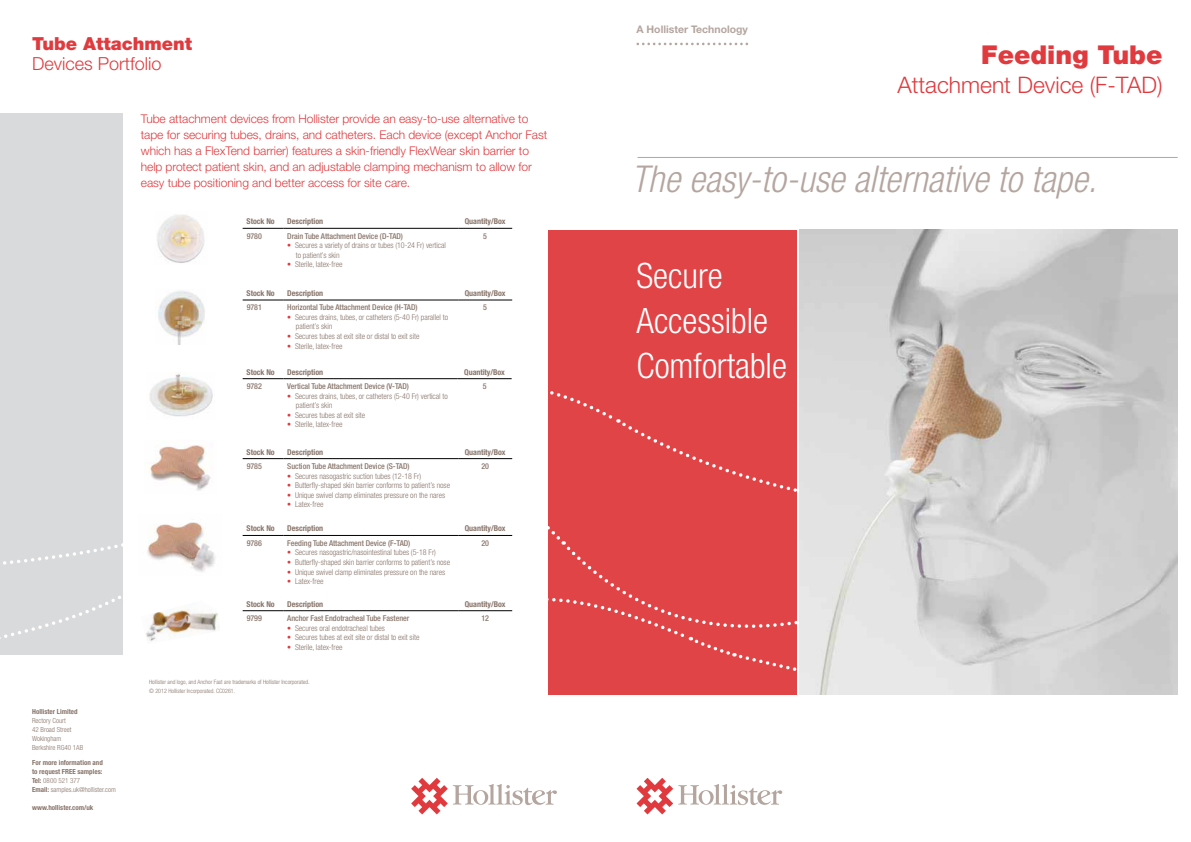
<style>
.page{position:relative;width:1191px;height:842px;background:#fff}
.page>*{position:absolute;margin:0;border:0;box-sizing:border-box;transform-origin:0 0}
.t1{font:italic 300 condensed 37px "Helvetica Neue LT Std";color:#b4a59f}
.t2{font:300 condensed 35px/45px "Helvetica Neue LT Std";color:#fff}
.t3{font:900 26px "Helvetica Neue LT Std";color:#e03a3e}
.t4{font:300 22.8px "Helvetica Neue LT Std";color:#e03a3e}
.t5{font:300 18px "Helvetica Neue LT Std";color:#e03a3e}
.t6{font:900 18px "Helvetica Neue LT Std";color:#e03a3e}
.t7{font:300 12px/16px "Helvetica Neue";letter-spacing:-.005em;color:#e03a3e}
.t8{font:700 10.4px "Helvetica Neue LT Std";color:#b4a59f}
.t9{font:300 condensed 8px/9.6px "Helvetica Neue";letter-spacing:-.005em;color:#88746a}
.t10{font:500 condensed 8px "Helvetica Neue";letter-spacing:-.005em;color:#88746a}
.t11{font:700 condensed 8px "Helvetica Neue";letter-spacing:-.005em;color:#88746a}
.t12{font:700 condensed 7px/9px "Helvetica Neue LT Std";color:#88746a}
.t13{font:300 condensed 7px/9px "Helvetica Neue LT Std";color:#88746a}
.t14{font:300 condensed 6px/9px "Helvetica Neue LT Std";color:#88746a}
.s1{color:#e03a3e}
.s2{font-weight:300}
</style>
<div class="page">
<div style="left:0;top:113px;width:123px;height:542px;background:#d9dadb"></div>
<hr style="left:637px;top:157px;width:540px;height:1px;background:#b4a59f">
<div style="left:548px;top:230px;width:249px;height:464px;background:#e14447"></div>
<svg style="left:265px;top:378px;width:353px;height:82px"></svg>
<svg style="left:619px;top:420px;width:559px;height:131px"></svg>
<svg style="left:0;top:535px;width:265px;height:104px"></svg>
<svg style="left:332px;top:579px;width:465px;height:92px"></svg>
<img style="left:799px;top:230px;width:378px;height:464px">
<svg style="left:636px;top:43px;width:112px;height:2px"></svg>
<svg style="left:636px;top:778px;width:146px;height:36px"></svg>
<svg style="left:411px;top:778px;width:146px;height:36px"></svg>
<img style="left:158px;top:289px;width:47px;height:56px">
<hr style="left:243px;top:300px;width:40px;height:1px;background:#000">
<hr style="left:283px;top:300px;width:175px;height:1px;background:#000">
<hr style="left:458px;top:300px;width:54px;height:1px;background:#000">
<img style="left:149px;top:373px;width:64px;height:44px">
<hr style="left:243px;top:378px;width:40px;height:1px;background:#000">
<hr style="left:283px;top:378px;width:175px;height:1px;background:#000">
<hr style="left:458px;top:378px;width:53px;height:1px;background:#000">
<img style="left:157px;top:214px;width:48px;height:49px">
<hr style="left:243px;top:228px;width:40px;height:1px;background:#000">
<hr style="left:283px;top:228px;width:175px;height:1px;background:#000">
<hr style="left:458px;top:228px;width:54px;height:1px;background:#000">
<img style="left:139px;top:522px;width:84px;height:54px">
<hr style="left:243px;top:535px;width:40px;height:1px;background:#000">
<hr style="left:283px;top:535px;width:175px;height:1px;background:#000">
<hr style="left:458px;top:535px;width:54px;height:1px;background:#000">
<img style="left:148px;top:445px;width:63px;height:46px">
<hr style="left:243px;top:458px;width:40px;height:1px;background:#000">
<hr style="left:283px;top:458px;width:175px;height:1px;background:#000">
<hr style="left:458px;top:458px;width:54px;height:1px;background:#000">
<img style="left:141px;top:601px;width:79px;height:40px">
<hr style="left:243px;top:610px;width:40px;height:1px;background:#000">
<hr style="left:283px;top:610px;width:175px;height:1px;background:#000">
<hr style="left:458px;top:610px;width:54px;height:1px;background:#000">
<h3 class="t6" style="left:32px;top:33px;width:162px">Tube Attachment</h3>
<h3 class="t5" style="left:32px;top:53px;width:131px">Devices Portfolio</h3>
<p class="t7" style="left:141px;top:110px;width:408px">Tube attachment devices from Hollister provide an easy-to-use alternative to tape for securing tubes, drains, and catheters. Each device (except Anchor Fast which has a FlexTend barrier) features a skin-friendly FlexWear skin barrier to help protect patient skin, and an adjustable clamping mechanism to allow for easy tube positioning and better access for site care.</p>
<p class="t11" style="left:247px;top:217px;width:30px">Stock No</p>
<p class="t11" style="left:287px;top:217px;width:37px">Description</p>
<p class="t11" style="left:465px;top:217px;width:42px">Quantity/Box</p>
<p class="t10" style="left:247px;top:231px;width:17px">9780</p>
<p class="t10" style="left:287px;top:231px;width:117px">Drain Tube Attachment Device (D-TAD)</p>
<p class="t9" style="left:296px;top:240px;width:152px;text-indent:-9px"><span class="s1">•</span> Secures a variety of drains or tubes (10-24 Fr) vertical to patient’s skin</p>
<p class="t9" style="left:287px;top:260px;width:57px"><span class="s1">•</span> Sterile, latex-free</p>
<p class="t10" style="left:483px;top:231px;width:5px">5</p>
<p class="t11" style="left:247px;top:288px;width:30px">Stock No</p>
<p class="t11" style="left:287px;top:288px;width:37px">Description</p>
<p class="t11" style="left:465px;top:288px;width:42px">Quantity/Box</p>
<p class="t10" style="left:247px;top:303px;width:17px">9781</p>
<p class="t10" style="left:287px;top:303px;width:132px">Horizontal Tube Attachment Device (H-TAD)</p>
<p class="t9" style="left:296px;top:312px;width:154px;text-indent:-9px"><span class="s1">•</span> Secures drains, tubes, or catheters (5-40 Fr) parallel to patient’s skin</p>
<p class="t9" style="left:287px;top:331px;width:134px"><span class="s1">•</span> Secures tubes at exit site or distal to exit site</p>
<p class="t9" style="left:287px;top:341px;width:57px"><span class="s1">•</span> Sterile, latex-free</p>
<p class="t10" style="left:483px;top:303px;width:5px">5</p>
<p class="t11" style="left:247px;top:367px;width:30px">Stock No</p>
<p class="t11" style="left:287px;top:367px;width:37px">Description</p>
<p class="t11" style="left:464px;top:367px;width:42px">Quantity/Box</p>
<p class="t10" style="left:247px;top:381px;width:17px">9782</p>
<p class="t10" style="left:287px;top:381px;width:123px">Vertical Tube Attachment Device (V-TAD)</p>
<p class="t9" style="left:296px;top:391px;width:153px;text-indent:-9px"><span class="s1">•</span> Secures drains, tubes, or catheters (5-40 Fr) vertical to patient’s skin</p>
<p class="t9" style="left:287px;top:410px;width:79px"><span class="s1">•</span> Secures tubes at exit site</p>
<p class="t9" style="left:287px;top:420px;width:57px"><span class="s1">•</span> Sterile, latex-free</p>
<p class="t10" style="left:483px;top:381px;width:5px">5</p>
<p class="t11" style="left:247px;top:447px;width:30px">Stock No</p>
<p class="t11" style="left:287px;top:447px;width:37px">Description</p>
<p class="t11" style="left:465px;top:447px;width:42px">Quantity/Box</p>
<p class="t10" style="left:247px;top:461px;width:17px">9785</p>
<p class="t10" style="left:287px;top:461px;width:124px">Suction Tube Attachment Device (S-TAD)</p>
<p class="t9" style="left:287px;top:471px;width:135px"><span class="s1">•</span> Secures nasogastric suction tubes (12-18 Fr)</p>
<p class="t9" style="left:287px;top:480px;width:164px"><span class="s1">•</span> Butterfly-shaped skin barrier conforms to patient’s nose</p>
<p class="t9" style="left:287px;top:490px;width:159px"><span class="s1">•</span> Unique swivel clamp eliminates pressure on the nares</p>
<p class="t9" style="left:287px;top:500px;width:38px"><span class="s1">•</span> Latex-free</p>
<p class="t10" style="left:481px;top:461px;width:9px">20</p>
<p class="t11" style="left:247px;top:524px;width:30px">Stock No</p>
<p class="t11" style="left:287px;top:524px;width:37px">Description</p>
<p class="t11" style="left:465px;top:524px;width:42px">Quantity/Box</p>
<p class="t10" style="left:247px;top:538px;width:17px">9786</p>
<p class="t10" style="left:287px;top:538px;width:125px">Feeding Tube Attachment Device (F-TAD)</p>
<p class="t9" style="left:287px;top:548px;width:150px"><span class="s1">•</span> Secures nasogastric/nasointestinal tubes (5-18 Fr)</p>
<p class="t9" style="left:287px;top:557px;width:164px"><span class="s1">•</span> Butterfly-shaped skin barrier conforms to patient’s nose</p>
<p class="t9" style="left:287px;top:567px;width:159px"><span class="s1">•</span> Unique swivel clamp eliminates pressure on the nares</p>
<p class="t9" style="left:287px;top:576px;width:38px"><span class="s1">•</span> Latex-free</p>
<p class="t10" style="left:481px;top:538px;width:9px">20</p>
<p class="t11" style="left:247px;top:599px;width:30px">Stock No</p>
<p class="t11" style="left:287px;top:599px;width:37px">Description</p>
<p class="t11" style="left:465px;top:599px;width:42px">Quantity/Box</p>
<p class="t10" style="left:247px;top:613px;width:17px">9799</p>
<p class="t10" style="left:287px;top:613px;width:124px">Anchor Fast Endotracheal Tube Fastener</p>
<p class="t9" style="left:287px;top:623px;width:99px"><span class="s1">•</span> Secures oral endotracheal tubes</p>
<p class="t9" style="left:287px;top:632px;width:134px"><span class="s1">•</span> Secures tubes at exit site or distal to exit site</p>
<p class="t9" style="left:287px;top:642px;width:57px"><span class="s1">•</span> Sterile, latex-free</p>
<p class="t10" style="left:481px;top:613px;width:9px">12</p>
<p class="t12" style="left:32px;top:707px;width:47px">Hollister Limited</p>
<p class="t13" style="left:32px;top:716px;width:53px">Rectory Court<br>42 Broad Street<br>Wokingham<br>Berkshire RG40 1AB</p>
<p class="t12" style="left:32px;top:758px;width:85px">For more information and<br>to request FREE samples:<br>Tel: <span class="s2">0800 521 377<br></span>Email: <span class="s2">samples.uk@hollister.com</span></p>
<p class="t12" style="left:32px;top:803px;width:63px">www.hollister.com/uk</p>
<p class="t14" style="left:149px;top:677px;width:162px">Hollister and logo, and Anchor Fast are trademarks of Hollister Incorporated. © 2012 Hollister Incorporated. CC0261.</p>
<h3 class="t8" style="left:636px;top:23px;width:113px">A Hollister Technology</h3>
<h3 class="t3" style="left:981px;top:39px;width:183px">Feeding Tube</h3>
<h3 class="t4" style="left:897px;top:71px;width:267px">Attachment Device (F-TAD)</h3>
<h1 class="t1" style="left:631px;top:158px;width:466px">The easy-to-use alternative to tape.</h1>
<h2 class="t2" style="left:636px;top:253px;width:152px">Secure<br>Accessible<br>Comfortable</h2>
</div>
